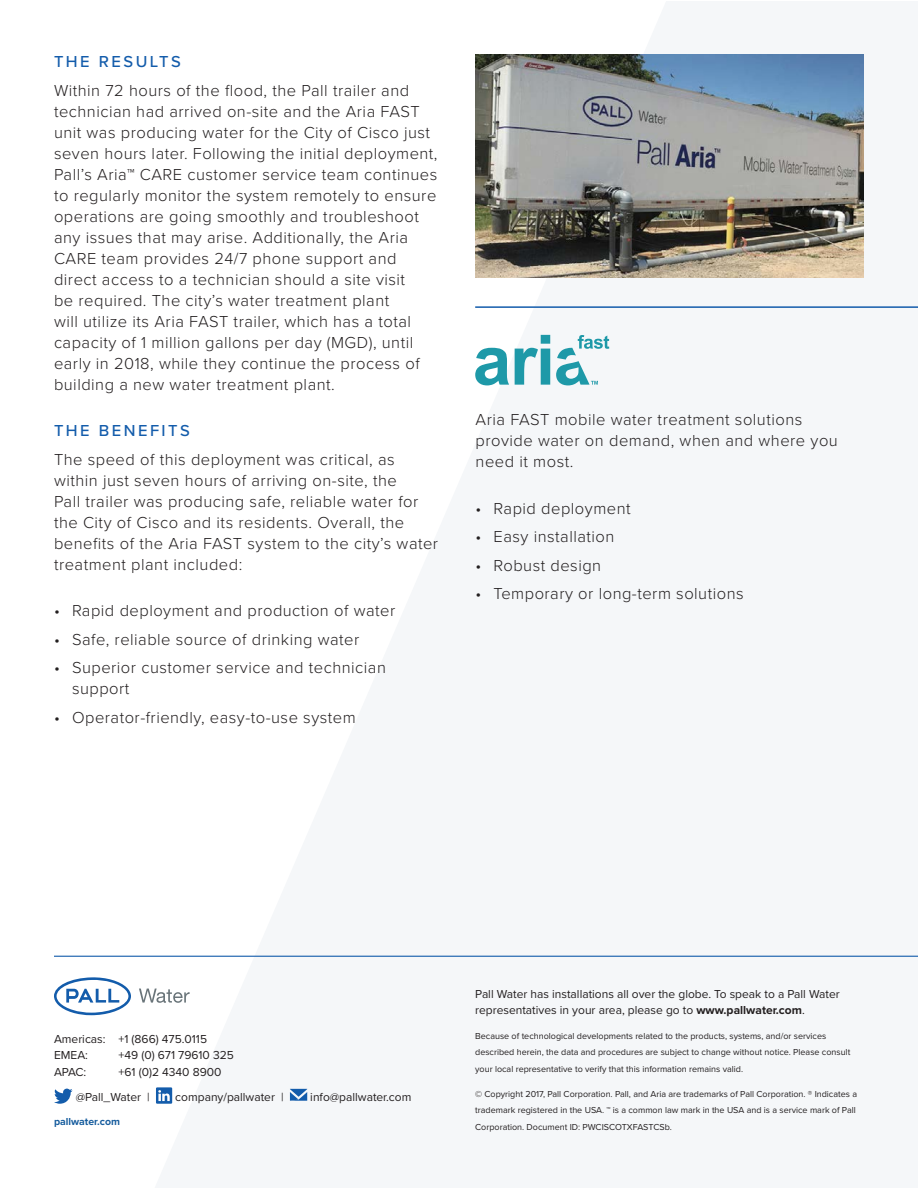
<style>
.page{position:relative;width:918px;height:1188px;background:#fff}
.page>*{position:absolute;margin:0;border:0;box-sizing:border-box;transform-origin:0 0}
.body_copy{font:300 16.5px/21px "Proxima Nova";letter-spacing:.03em;color:#231f20}
.intro{font:300 16.5px/21px "Proxima Nova";letter-spacing:.03em;color:#231f20}
.subhead{font:500 16.5px "Proxima Nova";letter-spacing:.15em;color:#135cab}
.footer_content{font:12px/16.5px "Proxima Nova";color:#231f20}
.footer_content-2{font:700 10.5px "Proxima Nova";color:#175d9e}
.footer_content-3{font:9px/16.5px "Proxima Nova";color:#231f20}
.s1{font-weight:700}
</style>
<div class="page">
<svg style="left:54px;top:977px;width:77px;height:38px"></svg>
<svg style="left:139px;top:989px;width:51px;height:14px"></svg>
<hr style="left:54px;top:956px;width:864px;height:1px;background:#135cab">
<svg style="left:54px;top:1089px;width:19px;height:15px"></svg>
<svg style="left:156px;top:1087px;width:16px;height:17px"></svg>
<svg style="left:290px;top:1089px;width:17px;height:12px"></svg>
<img style="left:475px;top:54px;width:389px;height:224px">
<hr style="left:475px;top:306px;width:443px;height:2px;background:#135cab">
<svg style="left:475px;top:348px;width:34px;height:37px"></svg>
<svg style="left:515px;top:335px;width:35px;height:50px"></svg>
<svg style="left:556px;top:335px;width:53px;height:50px"></svg>
<p class="subhead" style="left:54px;top:49px;width:128px">THE RESULTS</p>
<p class="body_copy" style="left:54px;top:79px;width:385px">Within 72 hours of the flood, the Pall trailer and technician had arrived on-site and the Aria FAST unit was producing water for the City of Cisco just seven hours later. Following the initial deployment, Pall’s Aria™ CARE customer service team continues to regularly monitor the system remotely to ensure operations are going smoothly and troubleshoot any issues that may arise. Additionally, the Aria CARE team provides 24/7 phone support and direct access to a technician should a site visit<br>be required. The city’s water treatment plant<br>will utilize its Aria FAST trailer, which has a total capacity of 1 million gallons per day (MGD), until early in 2018, while they continue the process of building a new water treatment plant.</p>
<p class="subhead" style="left:54px;top:418px;width:137px">THE BENEFITS</p>
<p class="body_copy" style="left:54px;top:448px;width:386px">The speed of this deployment was critical, as within just seven hours of arriving on-site, the<br>Pall trailer was producing safe, reliable water for the City of Cisco and its residents. Overall, the benefits of the Aria FAST system to the city’s water treatment plant included:</p>
<p class="body_copy" style="left:54px;top:599px;width:343px">• Rapid deployment and production of water</p>
<p class="body_copy" style="left:54px;top:628px;width:307px">• Safe, reliable source of drinking water</p>
<p class="body_copy" style="left:72px;top:656px;width:315px;text-indent:-18px">• Superior customer service and technician support</p>
<p class="body_copy" style="left:54px;top:706px;width:303px">• Operator-friendly, easy-to-use system</p>
<p class="intro" style="left:476px;top:408px;width:364px">Aria FAST mobile water treatment solutions provide water on demand, when and where you need it most.</p>
<p class="body_copy" style="left:476px;top:497px;width:157px">• Rapid deployment</p>
<p class="body_copy" style="left:476px;top:525px;width:140px">• Easy installation</p>
<p class="body_copy" style="left:476px;top:554px;width:127px">• Robust design</p>
<p class="body_copy" style="left:476px;top:582px;width:270px">• Temporary or long-term solutions</p>
<p class="footer_content" style="left:54px;top:1030px;width:155px">Americas: +1 (866) 475.0115<br>EMEA:</p>
<p class="footer_content" style="left:118px;top:1047px;width:117px">+49 (0) 671 79610 325</p>
<p class="footer_content" style="left:54px;top:1063px;width:34px">APAC:</p>
<p class="footer_content" style="left:118px;top:1063px;width:104px">+61 (0)2 4340 8900</p>
<p class="footer_content" style="left:76px;top:1088px;width:76px">@Pall_Water |</p>
<p class="footer_content" style="left:175px;top:1088px;width:110px">company/pallwater |</p>
<p class="footer_content" style="left:310px;top:1088px;width:103px">info@pallwater.com</p>
<p class="footer_content-2" style="left:54px;top:1114px;width:68px">pallwater.com</p>
<p class="footer_content" style="left:475px;top:985px;width:366px">Pall Water has installations all over the globe. To speak to a Pall Water representatives in your area, please go to <span class="s1">www.pallwater.com</span>.</p>
<p class="footer_content-3" style="left:475px;top:1027px;width:377px">Because of technological developments related to the products, systems, and/or services described herein, the data and procedures are subject to change without notice. Please consult your local representative to verify that this information remains valid.</p>
<p class="footer_content-3" style="left:475px;top:1085px;width:383px">© Copyright 2017, Pall Corporation. Pall, and Aria are trademarks of Pall Corporation. ® Indicates a trademark registered in the USA. ™ is a common law mark in the USA and is a service mark of Pall<br>Corporation. Document ID: PWCISCOTXFASTCSb.</p>
</div>
